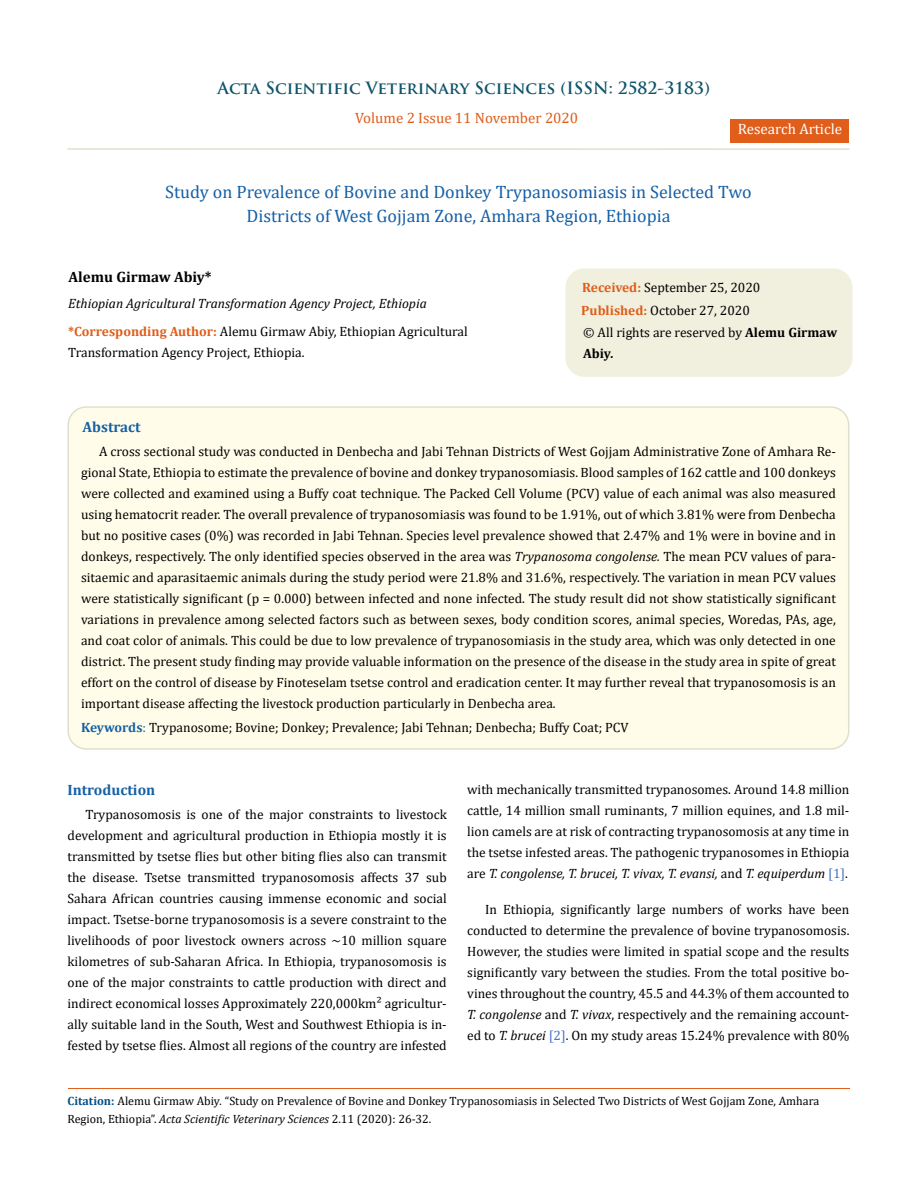
<style>
.page{position:relative;width:917px;height:1188px;background:#fff}
.page>*{position:absolute;margin:0;border:0;box-sizing:border-box;transform-origin:0 0}
.t1{font:18px/24px "Cambria";color:#1560a6;text-align:center}
.t2{font:700 16.5px "Trajan Pro";color:#0e546a}
.t3{font:15px "Cambria";color:#e05d1a}
.t4{font:700 15px "Cambria";color:#1560a6}
.t5{font:700 15px "Cambria";color:#000}
.t6{font:15px "Cambria";color:#fff}
.t7{font:13.5px/21px "Cambria";color:#000;text-align:justify}
.t8{font:italic 13.5px/27.9px "Cambria";color:#000}
.t9{font:12px/18px "Cambria";color:#000}
.s1{font-weight:700;font-style:normal;color:#e05d1a}
.s2{font-style:normal}
.s3{font-weight:700;color:#e05d1a}
.s4{font-weight:700}
.s5{font-weight:700;font-style:italic}
.s6{font-style:italic}
.s7{font-weight:700;color:#1560a6}
.s8{color:#1560a6}
.s9{color:#4472c4}
.s10{font-weight:700;color:#035089}
</style>
<div class="page">
<div style="left:730px;top:119px;width:119px;height:23px;background:#e05d1a"></div>
<div style="left:566px;top:269px;width:285px;height:107px;background:#f1f0de;border-radius:18px"></div>
<div style="left:565px;top:268px;width:287px;height:109px;border:2px solid #f1f0de;border-radius:18px"></div>
<div style="left:68px;top:407px;width:780px;height:342px;background:#fffde9;border-radius:18px"></div>
<div style="left:67px;top:406px;width:782px;height:344px;border:2px solid #e0dfcd;border-radius:18px"></div>
<hr style="left:68px;top:1089px;width:781px;height:1px;background:#e05d1a">
<hr style="left:67px;top:148px;width:782px;height:2px;background:#e0dfcd">
<p class="t2" style="left:217px;top:77px;width:494px">Acta Scientific Veterinary Sciences (ISSN: 2582-3183)</p>
<p class="t3" style="left:355px;top:109px;width:224px">Volume 2 Issue 11 November 2020</p>
<p class="t6" style="left:737px;top:120px;width:106px">Research Article</p>
<h1 class="t1" style="left:165px;top:180px;width:588px">Study on Prevalence of Bovine and Donkey Trypanosomiasis in Selected Two<br>Districts of West Gojjam Zone, Amhara Region, Ethiopia</h1>
<p class="t5" style="left:68px;top:267px;width:145px">Alemu Girmaw Abiy*</p>
<p class="t8" style="left:68px;top:289px;width:401px">Ethiopian Agricultural Transformation Agency Project, Ethiopia <span class="s1">*Corresponding Author:</span> <span class="s2">Alemu Girmaw Abiy, Ethiopian Agricultural</span></p>
<p class="t7" style="left:68px;top:342px;width:238px">Transformation Agency Project, Ethiopia.</p>
<p class="t7" style="left:581px;top:276px;width:180px;line-height:23px"><span class="s3">Received:</span> September 25, 2020<br><span class="s3">Published:</span> October 27, 2020</p>
<p class="t7" style="left:583px;top:322px;width:255px">© All rights are reserved by <span class="s4">Alemu Girmaw<br>Abiy</span><span class="s5">.</span></p>
<p class="t4" style="left:83px;top:416px;width:60px">Abstract</p>
<p class="t7" style="left:81px;top:441px;width:756px;text-indent:18px">A cross sectional study was conducted in Denbecha and Jabi Tehnan Districts of West Gojjam Administrative Zone of Amhara Re&shy;gional State, Ethiopia to estimate the prevalence of bovine and donkey trypanosomiasis. Blood samples of 162 cattle and 100 donkeys were collected and examined using a Buffy coat technique. The Packed Cell Volume (PCV) value of each animal was also measured using hematocrit reader. The overall prevalence of trypanosomiasis was found to be 1.91%, out of which 3.81% were from Denbecha but no positive cases (0%) was recorded in Jabi Tehnan. Species level prevalence showed that 2.47% and 1% were in bovine and in donkeys, respectively. The only identified species observed in the area was <span class="s6">Trypanosoma congolense.</span> The mean PCV values of para&shy;sitaemic and aparasitaemic animals during the study period were 21.8% and 31.6%, respectively. The variation in mean PCV values were statistically significant (p = 0.000) between infected and none infected. The study result did not show statistically significant variations in prevalence among selected factors such as between sexes, body condition scores, animal species, Woredas, PAs, age, and coat color of animals. This could be due to low prevalence of trypanosomiasis in the study area, which was only detected in one district. The present study finding may provide valuable information on the presence of the disease in the study area in spite of great effort on the control of disease by Finoteselam tsetse control and eradication center. It may further reveal that trypanosomosis is an important disease affecting the livestock production particularly in Denbecha area.</p>
<p class="t7" style="left:81px;top:717px;width:549px"><span class="s7">Keywords</span><span class="s8">:</span> Trypanosome; Bovine; Donkey; Prevalence; Jabi Tehnan; Denbecha; Buffy Coat; PCV</p>
<p class="t4" style="left:67px;top:779px;width:89px">Introduction</p>
<p class="t7" style="left:67px;top:804px;width:381px;text-indent:18px">Trypanosomosis is one of the major constraints to livestock development and agricultural production in Ethiopia mostly it is transmitted by tsetse flies but other biting flies also can transmit the disease. Tsetse transmitted trypanosomosis affects 37 sub Sahara African countries causing immense economic and social impact. Tsetse-borne trypanosomosis is a severe constraint to the livelihoods of poor livestock owners across ~10 million square kilometres of sub-Saharan Africa. In Ethiopia, trypanosomosis is one of the major constraints to cattle production with direct and indirect economical losses Approximately 220,000km² agricultur&shy;ally suitable land in the South, West and Southwest Ethiopia is in&shy;fested by tsetse flies. Almost all regions of the country are infested</p>
<p class="t7" style="left:467px;top:778px;width:384px">with mechanically transmitted trypanosomes. Around 14.8 million cattle, 14 million small ruminants, 7 million equines, and 1.8 mil&shy;lion camels are at risk of contracting trypanosomosis at any time in the tsetse infested areas. The pathogenic trypanosomes in Ethiopia are <span class="s6">T. congolense, T. brucei, T. vivax, T. evansi,</span> and <span class="s6">T. equiperdum</span> <span class="s9">[1]</span>.</p>
<p class="t7" style="left:467px;top:898px;width:384px;text-indent:18px">In Ethiopia, significantly large numbers of works have been conducted to determine the prevalence of bovine trypanosomosis.<br>However, the studies were limited in spatial scope and the results significantly vary between the studies. From the total positive bo&shy;vines throughout the country, 45.5 and 44.3% of them accounted to <span class="s6">T. congolense</span> and <span class="s6">T. vivax</span>, respectively and the remaining account&shy;ed to <span class="s6">T. brucei</span> <span class="s9">[2]</span>. On my study areas 15.24% prevalence with 80%</p>
<p class="t9" style="left:68px;top:1092px;width:753px"><span class="s10">Citation:</span> Alemu Girmaw Abiy<span class="s6">.</span> “Study on Prevalence of Bovine and Donkey Trypanosomiasis in Selected Two Districts of West Gojjam Zone, Amhara<br>Region, Ethiopia”. <span class="s6">Acta Scientific Veterinary Sciences</span> 2.11 (2020): 26-32.</p>
</div>
